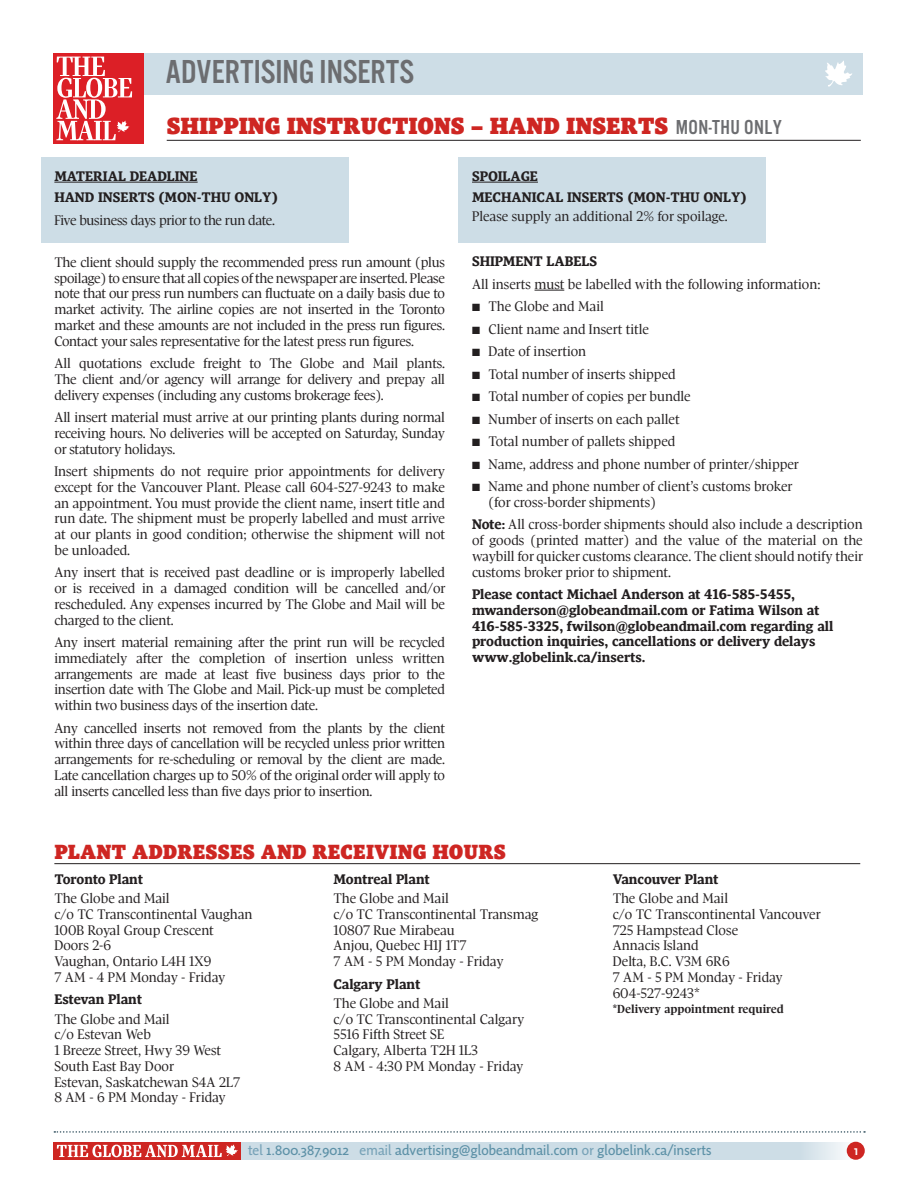
<style>
.page{position:relative;width:918px;height:1188px;background:#fff}
.page>*{position:absolute;margin:0;border:0;box-sizing:border-box;transform-origin:0 0}
.t1{font:34.5px "Alternate Got No 3 D";color:#6c6d70}
.t2{font:24px "Pratt Micro";letter-spacing:-.01em;color:#ce2622}
.t3{font:21px "Pratt Micro";color:#ce2622}
.t4{font:14.25px/15.8px "Pratt";color:#231f20;text-align:justify}
.t5{font:800 14.25px/15.8px "Pratt";color:#231f20}
.t6{font:14.25px "G Mnews";letter-spacing:.01em;color:#5d91a7}
.t7{font:14.25px "Pratt";letter-spacing:-.02em;color:#231f20}
.t8{font:500 13.5px "G Msans";color:#fff}
.t9{font:700 12px "Pratt";color:#231f20}
.s1{font-family:"Alternate Got No 3 D";font-size:21px;color:#6c6d70}
.s2{font-weight:800}
.s3{font-weight:800;font-size:12.75px}
.s4{color:#78a3b8}
</style>
<div class="page">
<svg style="left:54px;top:1131px;width:811px;height:2px"></svg>
<div style="left:53px;top:53px;width:810px;height:41px;background:#cddde6"></div>
<div style="left:54px;top:1142px;width:187px;height:18px;background:#ce2622"></div>
<svg style="left:57px;top:1144px;width:181px;height:13px"></svg>
<div style="left:241px;top:1142px;width:615px;height:18px;background:#cddde6"></div>
<div style="left:847px;top:1142px;width:18px;height:18px;background:#ce2622;border-radius:50%"></div>
<svg style="left:825px;top:60px;width:27px;height:27px"></svg>
<div style="left:53px;top:53px;width:91px;height:91px;background:#dc1f26"></div>
<svg style="left:56px;top:57px;width:76px;height:83px"></svg>
<div style="left:41px;top:158px;width:308px;height:85px;background:#cddde6"></div>
<div style="left:458px;top:158px;width:308px;height:85px;background:#cddde6"></div>
<hr style="left:54px;top:182px;width:144px;height:1px;background:#231f20">
<hr style="left:472px;top:182px;width:66px;height:1px;background:#231f20">
<svg style="left:535px;top:290px;width:29px;height:1px"></svg>
<hr style="left:54px;top:863px;width:806px;height:1px;background:#231f20">
<hr style="left:167px;top:140px;width:694px;height:1px;background:#231f20">
<h1 class="t1" style="left:166px;top:53px;width:250px">ADVERTISING INSERTS</h1>
<p class="t2" style="left:167px;top:112px;width:617px">SHIPPING INSTRUCTIONS – HAND INSERTS <span class="s1">MON-THU ONLY</span></p>
<p class="t5" style="left:54px;top:168px;width:145px">MATERIAL DEADLINE</p>
<p class="t5" style="left:54px;top:189px;width:225px">HAND INSERTS (MON-THU ONLY)</p>
<p class="t7" style="left:54px;top:213px;width:222px">Five business days prior to the run date.</p>
<p class="t4" style="left:54px;top:254px;width:392px">The client should supply the recommended press run amount (plus spoilage) to ensure that all copies of the newspaper are inserted. Please note that our press run numbers can fluctuate on a daily basis due to market activity. The airline copies are not inserted in the Toronto market and these amounts are not included in the press run figures.<br>Contact your sales representative for the latest press run figures.</p>
<p class="t4" style="left:54px;top:356px;width:392px">All quotations exclude freight to The Globe and Mail plants.<br>The client and/or agency will arrange for delivery and prepay all delivery expenses (including any customs brokerage fees).</p>
<p class="t4" style="left:54px;top:410px;width:392px">All insert material must arrive at our printing plants during normal receiving hours. No deliveries will be accepted on Saturday, Sunday or statutory holidays.</p>
<p class="t4" style="left:54px;top:464px;width:392px">Insert shipments do not require prior appointments for delivery except for the Vancouver Plant. Please call 604-527-9243 to make an appointment. You must provide the client name, insert title and run date. The shipment must be properly labelled and must arrive at our plants in good condition; otherwise the shipment will not be unloaded.</p>
<p class="t4" style="left:54px;top:565px;width:393px">Any insert that is received past deadline or is improperly labelled or is received in a damaged condition will be cancelled and/or rescheduled. Any expenses incurred by The Globe and Mail will be charged to the client.</p>
<p class="t4" style="left:54px;top:635px;width:392px">Any insert material remaining after the print run will be recycled immediately after the completion of insertion unless written arrangements are made at least five business days prior to the insertion date with The Globe and Mail. Pick-up must be completed within two business days of the insertion date.</p>
<p class="t4" style="left:54px;top:720px;width:392px">Any cancelled inserts not removed from the plants by the client within three days of cancellation will be recycled unless prior written arrangements for re-scheduling or removal by the client are made.<br>Late cancellation charges up to 50% of the original order will apply to all inserts cancelled less than five days prior to insertion.</p>
<p class="t5" style="left:472px;top:168px;width:67px">SPOILAGE</p>
<p class="t5" style="left:472px;top:189px;width:276px">MECHANICAL INSERTS (MON-THU ONLY)</p>
<p class="t4" style="left:472px;top:209px;width:257px">Please supply an additional 2% for spoilage.</p>
<p class="t5" style="left:472px;top:253px;width:127px">SHIPMENT LABELS</p>
<p class="t4" style="left:472px;top:276px;width:350px">All inserts must be labelled with the following information:</p>
<p class="t4" style="left:472px;top:299px;width:133px">■ The Globe and Mail</p>
<p class="t4" style="left:472px;top:321px;width:178px">■ Client name and Insert title</p>
<p class="t4" style="left:472px;top:344px;width:116px">■ Date of insertion</p>
<p class="t4" style="left:472px;top:366px;width:205px">■ Total number of inserts shipped</p>
<p class="t4" style="left:472px;top:389px;width:220px">■ Total number of copies per bundle</p>
<p class="t4" style="left:472px;top:411px;width:209px">■ Number of inserts on each pallet</p>
<p class="t4" style="left:472px;top:434px;width:205px">■ Total number of pallets shipped</p>
<p class="t4" style="left:472px;top:456px;width:329px">■ Name, address and phone number of printer/shipper</p>
<p class="t4" style="left:489px;top:479px;width:306px;text-indent:-16px">■ Name and phone number of client’s customs broker (for cross-border shipments)</p>
<p class="t4" style="left:472px;top:517px;width:393px"><span class="s2">Note</span><span class="s3">:</span> All cross-border shipments should also include a description of goods (printed matter) and the value of the material on the waybill for quicker customs clearance. The client should notify their customs broker prior to shipment.</p>
<p class="t5" style="left:472px;top:586px;width:363px">Please contact Michael Anderson at 416-585-5455, mwanderson@globeandmail.com or Fatima Wilson at 416-585-3325, fwilson@globeandmail.com regarding all production inquiries, cancellations or delivery delays www.globelink.ca/inserts.</p>
<p class="t3" style="left:54px;top:840px;width:453px">PLANT ADDRESSES AND RECEIVING HOURS</p>
<p class="t5" style="left:54px;top:871px;width:90px">Toronto Plant</p>
<p class="t4" style="left:54px;top:891px;width:200px;text-align:left">The Globe and Mail<br>c/o TC Transcontinental Vaughan<br>100B Royal Group Crescent<br>Doors 2-6<br>Vaughan, Ontario L4H 1X9<br>7 AM - 4 PM Monday - Friday</p>
<p class="t5" style="left:54px;top:992px;width:89px">Estevan Plant</p>
<p class="t4" style="left:54px;top:1011px;width:187px;text-align:left">The Globe and Mail<br>c/o Estevan Web<br>1 Breeze Street, Hwy 39 West<br>South East Bay Door<br>Estevan, Saskatchewan S4A 2L7<br>8 AM - 6 PM Monday - Friday</p>
<p class="t5" style="left:334px;top:871px;width:98px">Montreal Plant</p>
<p class="t4" style="left:334px;top:891px;width:206px;text-align:left">The Globe and Mail<br>c/o TC Transcontinental Transmag<br>10807 Rue Mirabeau<br>Anjou, Quebec H1J 1T7<br>7 AM - 5 PM Monday - Friday</p>
<p class="t5" style="left:334px;top:976px;width:88px">Calgary Plant</p>
<p class="t4" style="left:334px;top:995px;width:192px;text-align:left">The Globe and Mail<br>c/o TC Transcontinental Calgary<br>5516 Fifth Street SE<br>Calgary, Alberta T2H 1L3<br>8 AM - 4:30 PM Monday - Friday</p>
<p class="t5" style="left:613px;top:871px;width:107px">Vancouver Plant</p>
<p class="t4" style="left:613px;top:891px;width:210px;text-align:left">The Globe and Mail<br>c/o TC Transcontinental Vancouver<br>725 Hampstead Close<br>Annacis Island<br>Delta, B.C. V3M 6R6<br>7 AM - 5 PM Monday - Friday<br>604-527-9243*</p>
<p class="t9" style="left:613px;top:1003px;width:173px">*Delivery appointment required</p>
<p class="t6" style="left:248px;top:1142px;width:465px"><span class="s4">tel</span> 1.800.387.9012 <span class="s4">email</span> advertising@globeandmail.com <span class="s4">or</span> globelink.ca/inserts</p>
<p class="t8" style="left:854px;top:1143px;width:5px">1</p>
</div>
